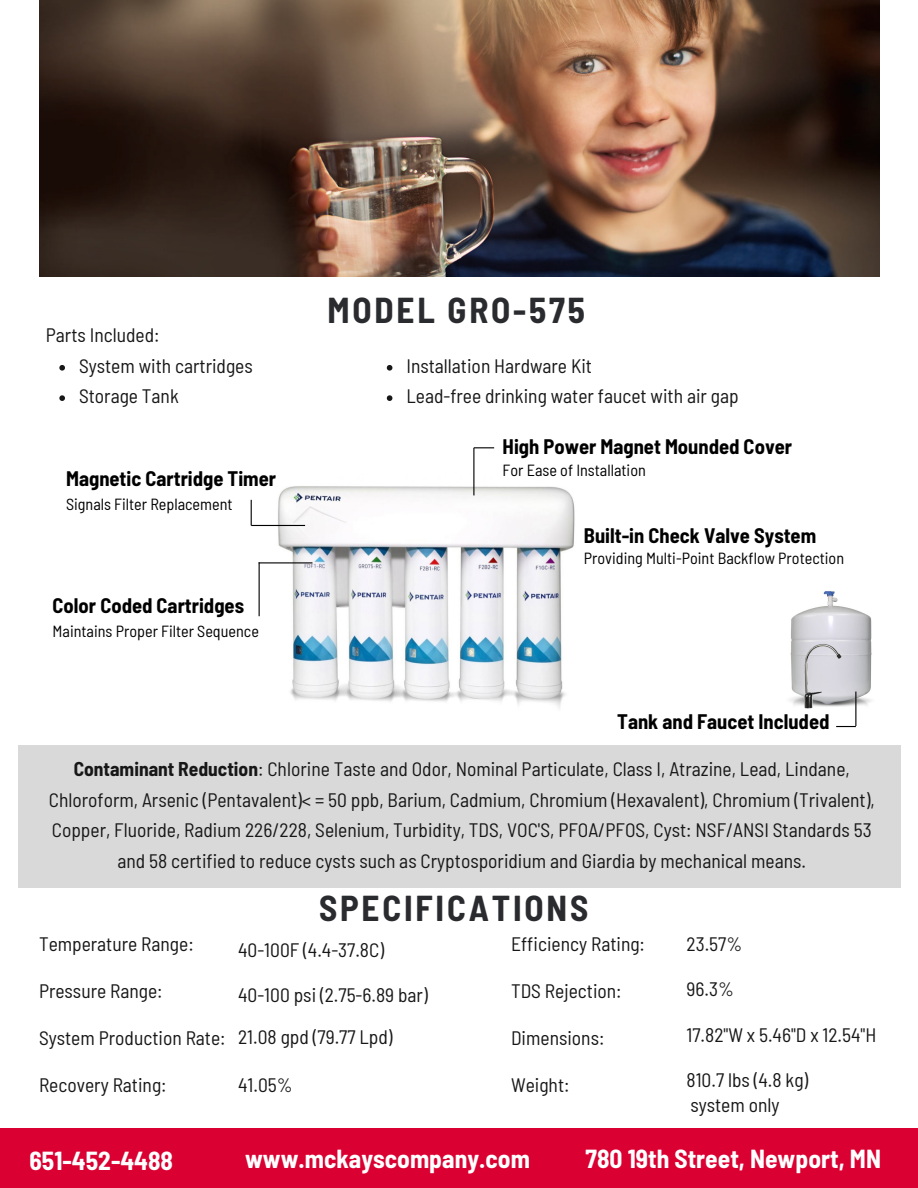
<style>
.page{position:relative;width:918px;height:1188px;background:#fff}
.page>*{position:absolute;margin:0;border:0;box-sizing:border-box;transform-origin:0 0}
.t1{font:700 semi-condensed 35.1px "Barlow";letter-spacing:.08em;color:#2a2b2f}
.t2{font:700 semi-condensed 25.5px "Barlow";color:#fff}
.t3{font:700 semi-condensed 20.55px "Barlow";color:#000}
.t4{font:semi-condensed 19.5px/30.3px "Barlow";color:#171717;text-align:center}
.t5{font:semi-condensed 16.2px "Barlow";color:#000}
.s1{font-weight:700}
</style>
<div class="page">
<img style="left:39px;top:0;width:840px;height:277px">
<div style="left:0;top:1128px;width:918px;height:60px;background:#db0032"></div>
<div style="left:18px;top:745px;width:882px;height:143px;background:#d9d9d9"></div>
<svg style="left:474px;top:447px;width:20px;height:1px"></svg>
<img style="left:272px;top:473px;width:303px;height:235px">
<img style="left:791px;top:591px;width:81px;height:115px">
<hr style="left:251px;top:525px;width:54px;height:1px;background:#000">
<svg style="left:251px;top:500px;width:1px;height:25px"></svg>
<hr style="left:259px;top:562px;width:53px;height:1px;background:#000">
<hr style="left:259px;top:562px;width:1px;height:54px;background:#000">
<hr style="left:473px;top:448px;width:1px;height:47px;background:#000">
<hr style="left:855px;top:692px;width:1px;height:34px;background:#000">
<svg style="left:836px;top:726px;width:20px;height:1px"></svg>
<img style="left:790px;top:633px;width:69px;height:85px">
<svg style="left:59px;top:365px;width:6px;height:6px"></svg>
<svg style="left:59px;top:395px;width:6px;height:6px"></svg>
<svg style="left:387px;top:365px;width:5px;height:6px"></svg>
<svg style="left:387px;top:395px;width:5px;height:6px"></svg>
<h4 class="t4" style="left:46px;top:320px;width:115px">Parts Included:</h4>
<h5 class="t4" style="left:79px;top:350px;width:175px">System with cartridges</h5>
<h1 class="t4" style="left:79px;top:380px;width:101px">Storage Tank</h1>
<h5 class="t3" style="left:66px;top:465px;width:212px">Magnetic Cartridge Timer</h5>
<p class="t5" style="left:66px;top:494px;width:168px">Signals Filter Replacement</p>
<p class="t3" style="left:53px;top:592px;width:193px">Color Coded Cartridges</p>
<p class="t5" style="left:53px;top:621px;width:208px">Maintains Proper Filter Sequence</p>
<p class="t1" style="left:328px;top:288px;width:259px">MODEL GRO-575</p>
<h5 class="t4" style="left:406px;top:350px;width:187px">Installation Hardware Kit</h5>
<h3 class="t4" style="left:406px;top:380px;width:334px">Lead-free drinking water faucet with air gap</h3>
<p class="t3" style="left:503px;top:433px;width:291px">High Power Magnet Mounded Cover</p>
<p class="t5" style="left:503px;top:460px;width:145px">For Ease of Installation</p>
<p class="t3" style="left:584px;top:523px;width:234px">Built-in Check Valve System</p>
<p class="t5" style="left:584px;top:548px;width:262px">Providing Multi-Point Backflow Protection</p>
<h5 class="t3" style="left:617px;top:708px;width:214px">Tank and Faucet Included</h5>
<h5 class="t4" style="left:49px;top:753px;width:827px"><span class="s1">Contaminant Reduction</span>: Chlorine Taste and Odor, Nominal Particulate, Class I, Atrazine, Lead, Lindane, Chloroform, Arsenic (Pentavalent)&lt; = 50 ppb, Barium, Cadmium, Chromium (Hexavalent), Chromium (Trivalent), Copper, Fluoride, Radium 226/228, Selenium, Turbidity, TDS, VOC'S, PFOA/PFOS, Cyst: NSF/ANSI Standards 53 and 58 certified to reduce cysts such as Cryptosporidium and Giardia by mechanical means.</h5>
<h5 class="t4" style="left:39px;top:928px;width:156px">Temperature Range:</h5>
<h5 class="t4" style="left:39px;top:976px;width:125px">Pressure Range:</h5>
<h5 class="t4" style="left:39px;top:1022px;width:188px">System Production Rate:</h5>
<h5 class="t4" style="left:39px;top:1069px;width:129px">Recovery Rating:</h5>
<p class="t1" style="left:319px;top:886px;width:271px">SPECIFICATIONS</p>
<h5 class="t4" style="left:238px;top:934px;width:147px">40-100F (4.4-37.8C)</h5>
<h5 class="t4" style="left:238px;top:979px;width:191px">40-100 psi (2.75-6.89 bar)</h5>
<h5 class="t4" style="left:238px;top:1021px;width:156px">21.08 gpd (79.77 Lpd)</h5>
<h5 class="t4" style="left:238px;top:1069px;width:56px">41.05%</h5>
<h5 class="t4" style="left:511px;top:928px;width:135px">Efficiency Rating:</h5>
<h5 class="t4" style="left:511px;top:976px;width:112px">TDS Rejection:</h5>
<h5 class="t4" style="left:511px;top:1022px;width:95px">Dimensions:</h5>
<h5 class="t4" style="left:511px;top:1069px;width:60px">Weight:</h5>
<h2 class="t4" style="left:687px;top:928px;width:57px">23.57%</h2>
<h2 class="t4" style="left:687px;top:973px;width:49px">96.3%</h2>
<h5 class="t4" style="left:687px;top:1019px;width:191px">17.82"W x 5.46"D x 12.54"H</h5>
<h2 class="t4" style="left:687px;top:1067px;width:123px;line-height:24.8px;text-align:left">810.7 lbs (4.8 kg) system only</h2>
<p class="t2" style="left:30px;top:1144px;width:145px">651-452-4488</p>
<p class="t2" style="left:245px;top:1143px;width:286px">www.mckayscompany.com</p>
<p class="t2" style="left:586px;top:1143px;width:297px">780 19th Street, Newport, MN</p>
</div>
